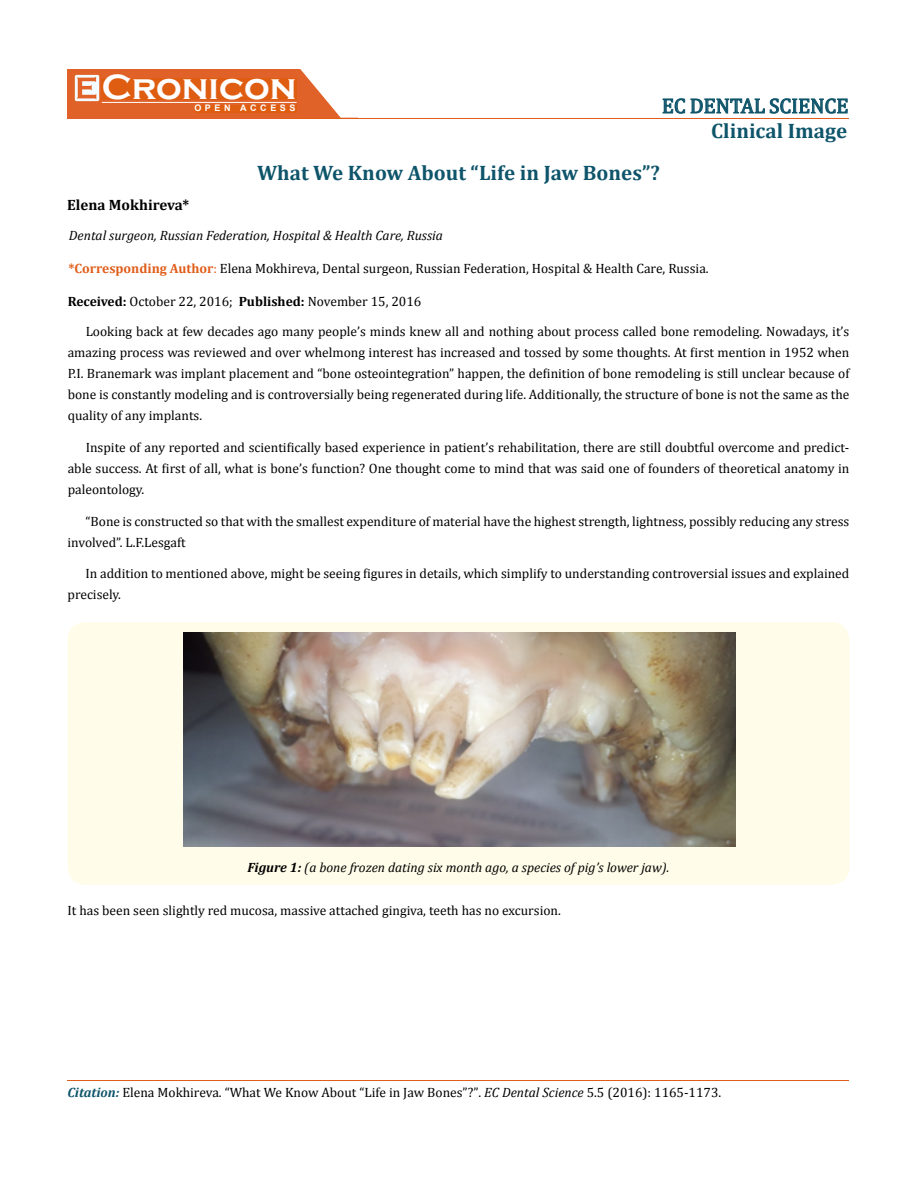
<style>
.page{position:relative;width:917px;height:1190px;background:#fff}
.page>*{position:absolute;margin:0;border:0;box-sizing:border-box;transform-origin:0 0}
.t1{font:700 36px "Copperplate Gothic";color:#fff}
.t2{font:700 21px "Cambria";color:#0e546a}
.t3{font:21px "Cambria";color:#0e546a}
.t4{font:700 15px "Cambria";color:#000}
.t5{font:13.5px/21px "Cambria";color:#000;text-align:justify}
.t6{font:italic 13.5px "Cambria";color:#000}
.t7{font:700 9px "Arial";letter-spacing:.4em;color:#fff}
.s1{font-weight:700;color:#e05d1a}
.s2{color:#e05d1a}
.s3{font-weight:700}
.s4{font-weight:700;font-style:italic;color:#0e546a}
.s5{font-size:13.35px}
.s6{font-style:italic}
</style>
<div class="page">
<div style="left:67px;top:70px;width:290px;height:49px;background:#e06228"></div>
<svg style="left:300px;top:69px;width:58px;height:49px"></svg>
<img style="left:75px;top:75px;width:24px;height:26px">
<div style="left:102px;top:79px;width:195px;height:21px;background:#df5d11"></div>
<div style="left:194px;top:105px;width:103px;height:7px;background:#df5d11"></div>
<svg style="left:662px;top:98px;width:186px;height:16px"></svg>
<hr style="left:102px;top:102px;width:194px;height:1px;background:#fff">
<hr style="left:279px;top:118px;width:569px;height:1px;background:#e05d1a">
<hr style="left:67px;top:1080px;width:782px;height:1px;background:#e05d1a">
<div style="left:67px;top:622px;width:782px;height:263px;background:#fffde9;border-radius:18px"></div>
<img style="left:184px;top:632px;width:551px;height:214px">
<h1 class="t1" style="left:102px;top:68px;width:196px">Cronicon</h1>
<p class="t7" style="left:194px;top:102px;width:103px">OPEN ACCESS</p>
<h2 class="t3" style="left:662px;top:93px;width:188px">EC DENTAL SCIENCE</h2>
<h2 class="t2" style="left:711px;top:116px;width:137px">Clinical Image</h2>
<h2 class="t2" style="left:257px;top:158px;width:404px">What We Know About “Life in Jaw Bones”?</h2>
<p class="t4" style="left:67px;top:194px;width:123px">Elena Mokhireva*</p>
<p class="t6" style="left:69px;top:226px;width:375px">Dental surgeon, Russian Federation, Hospital &amp; Health Care, Russia</p>
<p class="t5" style="left:68px;top:258px;width:641px"><span class="s1">*Corresponding Author</span><span class="s2">:</span> Elena Mokhireva, Dental surgeon, Russian Federation, Hospital &amp; Health Care, Russia.</p>
<p class="t5" style="left:68px;top:291px;width:355px"><span class="s3">Received:</span> October 22, 2016; <span class="s3">Published:</span> November 15, 2016</p>
<p class="t5" style="left:68px;top:321px;width:783px;text-indent:18px">Looking back at few decades ago many people’s minds knew all and nothing about process called bone remodeling. Nowadays, it’s amazing process was reviewed and over whelmong interest has increased and tossed by some thoughts. At first mention in 1952 when P.I. Branemark was implant placement and “bone osteointegration” happen, the definition of bone remodeling is still unclear because of bone is constantly modeling and is controversially being regenerated during life. Additionally, the structure of bone is not the same as the quality of any implants.</p>
<p class="t5" style="left:68px;top:437px;width:783px;text-indent:18px">Inspite of any reported and scientifically based experience in patient’s rehabilitation, there are still doubtful overcome and predict&shy;able success. At first of all, what is bone’s function? One thought come to mind that was said one of founders of theoretical anatomy in paleontology.</p>
<p class="t5" style="left:67px;top:511px;width:783px;text-indent:18px">“Bone is constructed so that with the smallest expenditure of material have the highest strength, lightness, possibly reducing any stress involved”. L.F.Lesgaft</p>
<p class="t5" style="left:67px;top:563px;width:783px;text-indent:18px">In addition to mentioned above, might be seeing figures in details, which simplify to understanding controversial issues and explained precisely.</p>
<p class="t6" style="left:247px;top:857px;width:424px"><span class="s3">Figure 1:</span> (a bone frozen dating six month ago, a species of pig’s lower jaw).</p>
<p class="t5" style="left:67px;top:899px;width:495px">It has been seen slightly red mucosa, massive attached gingiva, teeth has no excursion.</p>
<p class="t5" style="left:67px;top:1081px;width:655px"><span class="s4">Citation:</span> Elena Mokhireva. “What We Know About “Life in Jaw Bones”?”<span class="s5">.</span> <span class="s6">EC Dental Science</span> <span class="s5">5</span>.5 (2016): 1165-1173.</p>
</div>
